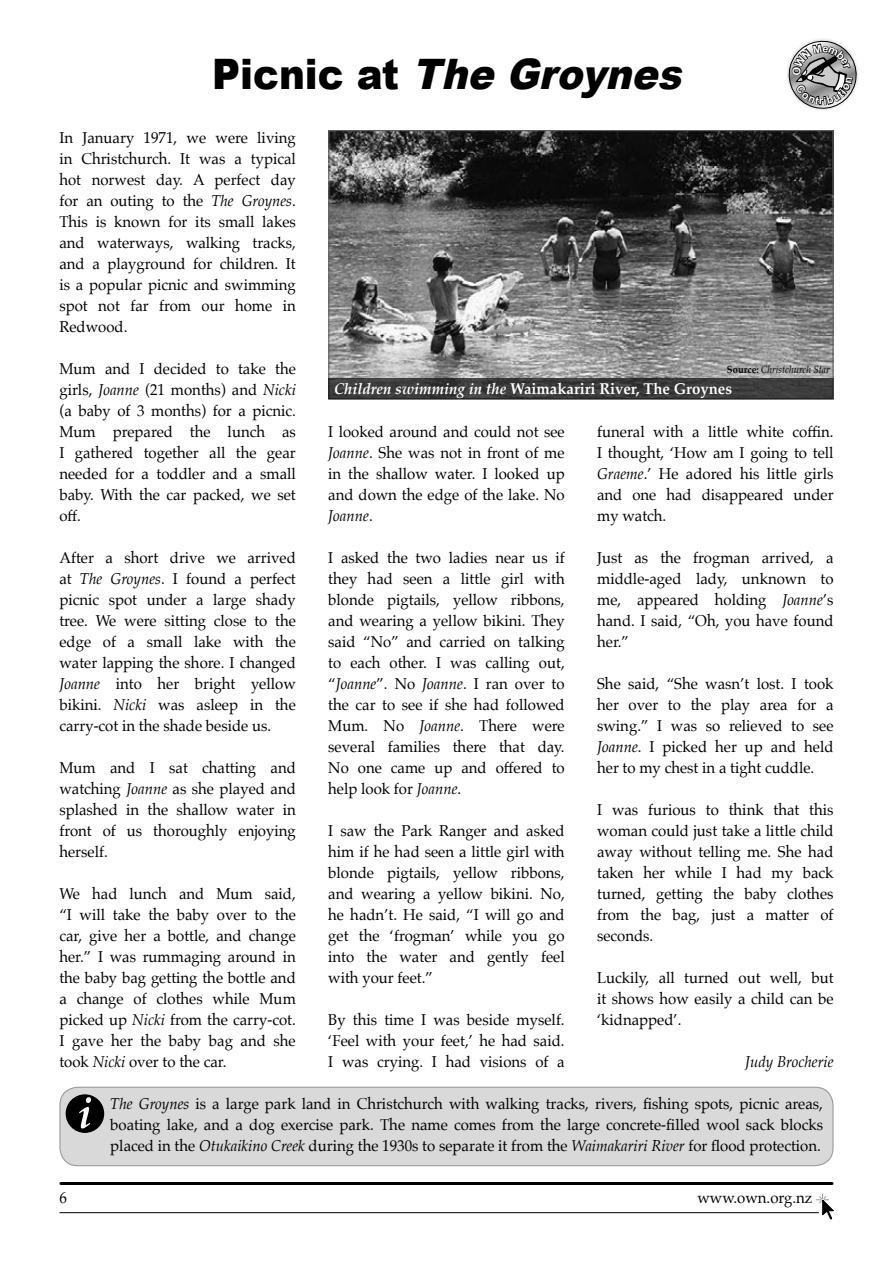
<style>
.page{position:relative;width:893px;height:1263px;background:#fff}
.page>*{position:absolute;margin:0;border:0;box-sizing:border-box;transform-origin:0 0}
.Heading{font:italic 900 42px "Arial";color:#000;scale:.92 1}
.Body_Text{font:15.75px/21px "Palatino";color:#000;text-align:justify;scale:.95 1}
.Body_Text-2{font:700 15.75px "Palatino";color:#fff;scale:.95 1}
.Body_Text-3{font:italic 15.75px "Palatino";color:#000;scale:.95 1}
.Body_Text-4{font:italic 10.5px "Palatino";color:#000;scale:.9 1}
.s1{font-style:normal}
.s2{font-style:italic}
.s3{font-weight:700;font-style:normal}
</style>
<div class="page">
<img style="left:330px;top:132px;width:502px;height:246px">
<svg style="left:330px;top:380px;width:502px;height:17px;background:#3b3b3b"></svg>
<div style="left:328px;top:378px;width:506px;height:21px;border:1px solid #000"></div>
<div style="left:60px;top:1087px;width:773px;height:79px;background:#d9d9d9;border-radius:18px"></div>
<div style="left:59px;top:1087px;width:775px;height:79px;border:1px solid #9c9b9b;border-radius:18px"></div>
<svg style="left:816px;top:1194px;width:18px;height:26px"></svg>
<hr style="left:60px;top:1212px;width:758px;height:1px;background:#000">
<hr style="left:61px;top:1182px;width:771px;height:3px;background:#000">
<div style="left:66px;top:1095px;width:38px;height:37px;background:#000;border-radius:50%"></div>
<div style="left:66px;top:1094px;width:38px;height:39px;border:1px solid #000;border-radius:50%"></div>
<svg style="left:79px;top:1097px;width:12px;height:31px"></svg>
<svg style="left:787px;top:39px;width:71px;height:71px"></svg>
<p class="Heading" style="left:212px;top:44px;width:525px"><span class="s1">P i c n i c a t</span> The Groynes</p>
<p class="Body_Text" style="left:59px;top:127px;width:250px">In January 1971, we were living in Christchurch. It was a typical hot norwest day. A perfect day for an outing to the <span class="s2">The Groynes</span>.<br>This is known for its small lakes and waterways, walking tracks, and a playground for children. It is a popular picnic and swimming spot not far from our home in Redwood.</p>
<p class="Body_Text" style="left:59px;top:358px;width:250px">Mum and I decided to take the girls, <span class="s2">Joanne</span> (21 months) and <span class="s2">Nicki </span>(a baby of 3 months) for a picnic.<br>Mum prepared the lunch as I gathered together all the gear needed for a toddler and a small baby. With the car packed, we set off.</p>
<p class="Body_Text" style="left:59px;top:547px;width:250px">After a short drive we arrived at <span class="s2">The Groynes</span>. I found a perfect picnic spot under a large shady tree. We were sitting close to the edge of a small lake with the water lapping the shore. I changed <span class="s2">Joanne</span> into her bright yellow bikini. <span class="s2">Nicki</span> was asleep in the carry-cot in the shade beside us.</p>
<p class="Body_Text" style="left:59px;top:757px;width:250px">Mum and I sat chatting and watching <span class="s2">Joanne</span> as she played and splashed in the shallow water in front of us thoroughly enjoying herself.</p>
<p class="Body_Text" style="left:59px;top:883px;width:250px">We had lunch and Mum said, “I will take the baby over to the car, give her a bottle, and change her.” I was rummaging around in the baby bag getting the bottle and a change of clothes while Mum picked up <span class="s2">Nicki</span> from the carry-cot.<br>I gave her the baby bag and she took <span class="s2">Nicki</span> over to the car.</p>
<p class="Body_Text-4" style="left:727px;top:361px;width:116px"><span class="s3">Source:</span> Christchurch Star</p>
<p class="Body_Text-2" style="left:334px;top:375px;width:420px"><span class="s2">Children swimming in the</span> Waimakariri River, The Groynes</p>
<p class="Body_Text" style="left:597px;top:421px;width:250px">funeral with a little white coffin.<br>I thought, ‘How am I going to tell <span class="s2">Graeme</span>.’ He adored his little girls and one had disappeared under my watch.</p>
<p class="Body_Text" style="left:597px;top:547px;width:250px">Just as the frogman arrived, a middle-aged lady, unknown to me, appeared holding <span class="s2">Joanne</span>’s hand. I said, “Oh, you have found her.”</p>
<p class="Body_Text" style="left:597px;top:673px;width:250px">She said, “She wasn’t lost. I took her over to the play area for a swing.” I was so relieved to see <span class="s2">Joanne</span>. I picked her up and held her to my chest in a tight cuddle.</p>
<p class="Body_Text" style="left:597px;top:799px;width:250px">I was furious to think that this woman could just take a little child away without telling me. She had taken her while I had my back turned, getting the baby clothes from the bag, just a matter of seconds.</p>
<p class="Body_Text" style="left:597px;top:967px;width:250px">Luckily, all turned out well, but it shows how easily a child can be ‘kidnapped’.</p>
<p class="Body_Text-3" style="left:745px;top:1048px;width:95px">Judy Brocherie</p>
<p class="Body_Text" style="left:110px;top:1093px;width:752px"><span class="s2">The Groynes</span> is a large park land in Christchurch with walking tracks, rivers, fishing spots, picnic areas, boating lake, and a dog exercise park. The name comes from the large concrete-filled wool sack blocks placed in the <span class="s2">Otukaikino Creek</span> during the 1930s to separate it from the <span class="s2">Waimakariri River</span> for flood protection.</p>
<p class="Body_Text" style="left:328px;top:421px;width:250px">I looked around and could not see <span class="s2">Joanne</span>. She was not in front of me in the shallow water. I looked up and down the edge of the lake. No <span class="s2">Joanne</span>.</p>
<p class="Body_Text" style="left:328px;top:547px;width:250px">I asked the two ladies near us if they had seen a little girl with blonde pigtails, yellow ribbons, and wearing a yellow bikini. They said “No” and carried on talking to each other. I was calling out, “<span class="s2">Joanne</span>”. No <span class="s2">Joanne</span>. I ran over to the car to see if she had followed Mum. No <span class="s2">Joanne</span>. There were several families there that day.<br>No one came up and offered to help look for <span class="s2">Joanne</span>.</p>
<p class="Body_Text" style="left:328px;top:820px;width:250px">I saw the Park Ranger and asked him if he had seen a little girl with blonde pigtails, yellow ribbons, and wearing a yellow bikini. No, he hadn’t. He said, “I will go and get the ‘frogman’ while you go into the water and gently feel with your feet.”</p>
<p class="Body_Text" style="left:328px;top:1009px;width:250px">By this time I was beside myself. ‘Feel with your feet,’ he had said.<br>I was crying. I had visions of a</p>
<p class="Body_Text" style="left:59px;top:1187px;width:9px">6</p>
<p class="Body_Text" style="left:697px;top:1187px;width:123px">www.own.org.nz</p>
</div>
